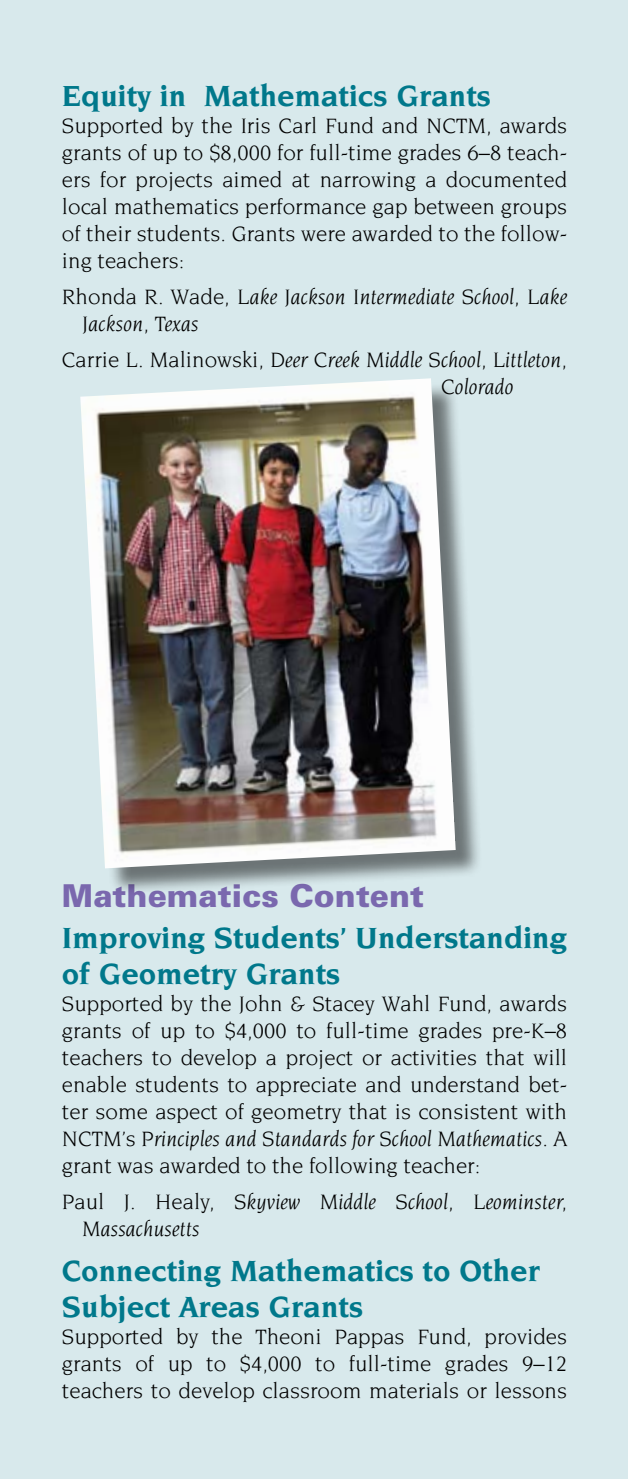
<style>
.page{position:relative;width:628px;height:1479px;background:#fff}
.page>*{position:absolute;margin:0;border:0;box-sizing:border-box;transform-origin:0 0}
.t1{font:700 31.5px/36px "Novarese";color:#00788b}
.t2{font:900 31.5px "Univers";color:#7a68ae}
.t3{font:22.5px/27px "Novarese";color:#000;text-align:justify}
.t4{font:italic 22.5px/27px "Novarese";color:#000}
.s1{font-style:normal}
.s2{font-style:italic}
</style>
<div class="page">
<div style="left:0;top:0;width:628px;height:1478px;background:#d8e9ec"></div>
<div style="left:84px;top:381px;width:398px;height:514px;background:#000;opacity:.5"></div>
<img style="left:80px;top:378px;width:376px;height:490px">
<h1 class="t1" style="left:62px;top:77px;width:430px">Equity in Mathematics Grants</h1>
<p class="t3" style="left:62px;top:112px;width:507px">Supported by the Iris Carl Fund and NCTM, awards grants of up to $8,000 for full-time grades 6–8 teach&shy;ers for projects aimed at narrowing a documented local mathematics performance gap between groups of their students. Grants were awarded to the follow&shy;ing teachers:</p>
<p class="t4" style="left:82px;top:283px;width:486px;text-indent:-20px"><span class="s1">Rhonda R. Wade,</span> Lake Jackson Intermediate School, Lake<br>Jackson, Texas</p>
<p class="t4" style="left:441px;top:346px;width:127px;text-indent:-379px"><span class="s1">Carrie L. Malinowski,</span> Deer Creek Middle School, Littleton,<br>Colorado</p>
<h1 class="t2" style="left:62px;top:876px;width:364px">Mathematics Content</h1>
<h1 class="t1" style="left:62px;top:919px;width:507px">Improving Students’ Understanding of Geometry Grants</h1>
<p class="t3" style="left:62px;top:989px;width:507px">Supported by the John &amp; Stacey Wahl Fund, awards grants of up to $4,000 to full-time grades pre-K–8 teachers to develop a project or activities that will enable students to appreciate and understand bet&shy;ter some aspect of geometry that is consistent with NCTM’s <span class="s2">Principles and Standards for School Mathematics</span>. A grant was awarded to the following teacher:</p>
<p class="t4" style="left:82px;top:1187px;width:486px;text-indent:-20px"><span class="s1">Paul J. Healy,</span> Skyview Middle School, Leominster,<br>Massachusetts</p>
<h1 class="t1" style="left:62px;top:1252px;width:479px">Connecting Mathematics to Other<br>Subject Areas Grants</h1>
<p class="t3" style="left:62px;top:1322px;width:507px">Supported by the Theoni Pappas Fund, provides grants of up to $4,000 to full-time grades 9–12 teachers to develop classroom materials or lessons</p>
</div>
